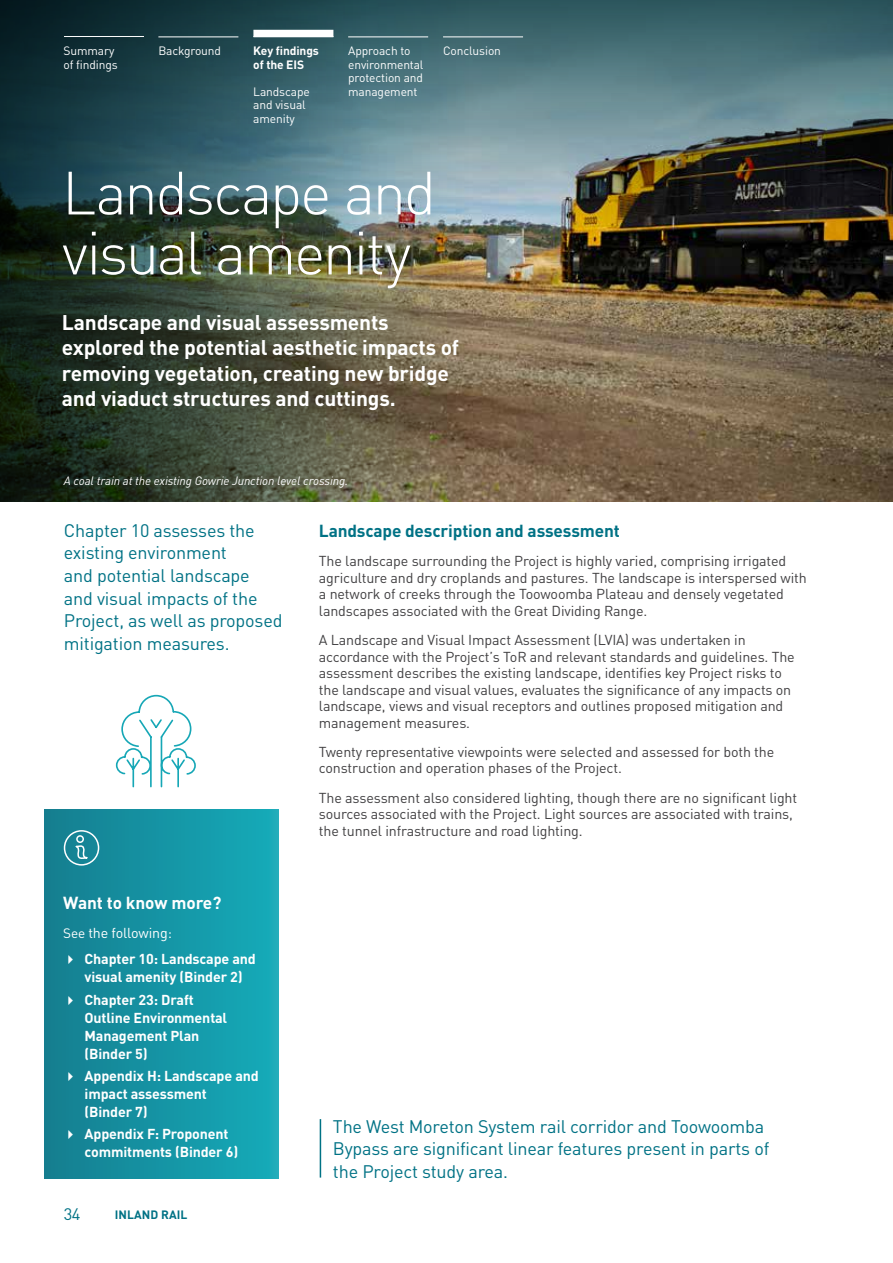
<style>
.page{position:relative;width:893px;height:1263px;background:#fff}
.page>*{position:absolute;margin:0;border:0;box-sizing:border-box;transform-origin:0 0}
.t1{font:300 60px/60px "DINOT";letter-spacing:-.04em;color:#fff}
.t2{font:700 21px/25.5px "DINOT";letter-spacing:-.01em;color:#fff}
.t3{font:18px/22.5px "DINOT";letter-spacing:-.01em;color:#007285}
.t4{font:700 17.25px "DINOT";letter-spacing:-.01em;color:#007285}
.t5{font:700 17.25px "DINOT";letter-spacing:-.005em;color:#fff}
.t6{font:16.5px "DINOT";color:#007285}
.t7{font:14.25px/16.5px "DINOT";letter-spacing:-.01em;color:#414042}
.t8{font:700 14.25px/18px "DINOT";letter-spacing:-.01em;color:#fff}
.t9{font:14.25px "DINOT";letter-spacing:-.01em;color:#fff}
.t10{font:12px/13.5px "DINOT";letter-spacing:-.01em;color:#fff}
.t11{font:italic 12px "DINOT";letter-spacing:-.01em;color:#fff}
.t12{font:700 12px "DINOT";letter-spacing:-.01em;color:#fff}
.t13{font:700 12px "DINOT";letter-spacing:.005em;color:#007285}
.s1{font-size:13.5px}
</style>
<div class="page">
<img style="left:469px;top:244px;width:424px;height:258px">
<img style="left:469px;top:204px;width:424px;height:40px">
<svg style="left:469px;top:0;width:424px;height:204px;background:#526c6f"></svg>
<img style="left:0;top:0;width:469px;height:502px">
<div style="left:44px;top:810px;width:234px;height:369px;background:linear-gradient(to right,#157d8f,#16abb9)"></div>
<hr style="left:64px;top:36px;width:80px;height:1px;background:#fff">
<div style="left:253px;top:30px;width:80px;height:7px;background:#fff"></div>
<hr style="left:443px;top:37px;width:80px;height:1px;background:#fff">
<hr style="left:348px;top:37px;width:80px;height:1px;background:#fff">
<hr style="left:158px;top:37px;width:80px;height:1px;background:#fff">
<hr style="left:320px;top:1119px;width:1px;height:58px;background:#007285">
<div style="left:76px;top:835px;width:8px;height:8px;border:2px solid #fff;border-radius:50%"></div>
<svg style="left:75px;top:845px;width:14px;height:16px"></svg>
<div style="left:64px;top:830px;width:35px;height:36px;border:2px solid #fff;border-radius:50%"></div>
<svg style="left:115px;top:694px;width:81px;height:94px"></svg>
<svg style="left:69px;top:955px;width:4px;height:9px"></svg>
<svg style="left:69px;top:996px;width:4px;height:9px"></svg>
<svg style="left:69px;top:1072px;width:4px;height:9px"></svg>
<svg style="left:69px;top:1130px;width:4px;height:9px"></svg>
<p class="t10" style="left:64px;top:43px;width:52px">Summary</p>
<p class="t10" style="left:158px;top:43px;width:64px">Background</p>
<p class="t12" style="left:253px;top:41px;width:67px">Key findings</p>
<p class="t10" style="left:348px;top:43px;width:64px">Approach to</p>
<p class="t10" style="left:443px;top:43px;width:59px">Conclusion</p>
<p class="t10" style="left:64px;top:57px;width:56px">of findings</p>
<p class="t12" style="left:253px;top:55px;width:52px">of the EIS</p>
<p class="t10" style="left:348px;top:57px;width:77px">environmental protection and</p>
<p class="t10" style="left:253px;top:84px;width:58px">Landscape</p>
<p class="t10" style="left:348px;top:84px;width:71px">management</p>
<p class="t10" style="left:253px;top:97px;width:54px">and visual amenity</p>
<h3 class="t1" style="left:62px;top:158px;width:376px">Landscape and visual amenity</h3>
<p class="t2" style="left:62px;top:307px;width:399px">Landscape and visual assessments explored the potential aesthetic impacts of removing vegetation, creating new bridge and viaduct structures and cuttings.</p>
<p class="t11" style="left:64px;top:472px;width:286px">A coal train at the existing Gowrie Junction level crossing.</p>
<p class="t3" style="left:64px;top:518px;width:220px">Chapter 10 assesses the existing environment<br>and potential landscape and visual impacts of the<br>Project, as well as proposed mitigation measures.</p>
<h4 class="t4" style="left:319px;top:517px;width:302px">Landscape description and assessment</h4>
<p class="t7" style="left:319px;top:552px;width:489px">The landscape surrounding the Project is highly varied, comprising irrigated agriculture and dry croplands and pastures. The landscape is interspersed with a network of creeks through the Toowoomba Plateau and densely vegetated landscapes associated with the Great Dividing Range.</p>
<p class="t7" style="left:319px;top:630px;width:477px">A Landscape and Visual Impact Assessment (LVIA) was undertaken in accordance with the Project’s ToR and relevant standards and guidelines. The assessment describes the existing landscape, identifies key Project risks to the landscape and visual values, evaluates the significance of any impacts on landscape, views and visual receptors and outlines proposed mitigation and management measures.</p>
<p class="t7" style="left:319px;top:742px;width:457px">Twenty representative viewpoints were selected and assessed for both the construction and operation phases of the Project.</p>
<p class="t7" style="left:319px;top:788px;width:480px">The assessment also considered lighting, though there are no significant light sources associated with the Project. Light sources are associated with trains, the tunnel infrastructure and road lighting.</p>
<p class="t5" style="left:63px;top:889px;width:160px">Want to know more?</p>
<p class="t9" style="left:63px;top:922px;width:110px"><span class="s1">See</span> the following:</p>
<p class="t8" style="left:85px;top:949px;width:173px">Chapter 10: Landscape and visual amenity (Binder 2)</p>
<p class="t8" style="left:85px;top:989px;width:144px">Chapter 23: Draft<br>Outline Environmental<br>Management Plan (Binder 5)</p>
<p class="t8" style="left:85px;top:1065px;width:176px">Appendix H: Landscape and impact assessment<br>(Binder 7)</p>
<p class="t8" style="left:85px;top:1124px;width:155px">Appendix F: Proponent commitments (Binder 6)</p>
<p class="t6" style="left:64px;top:1202px;width:18px">34</p>
<p class="t13" style="left:115px;top:1205px;width:74px">INLAND RAIL</p>
<p class="t3" style="left:333px;top:1113px;width:438px">The West Moreton System rail corridor and Toowoomba<br>Bypass are significant linear features present in parts of the Project study area.</p>
</div>
